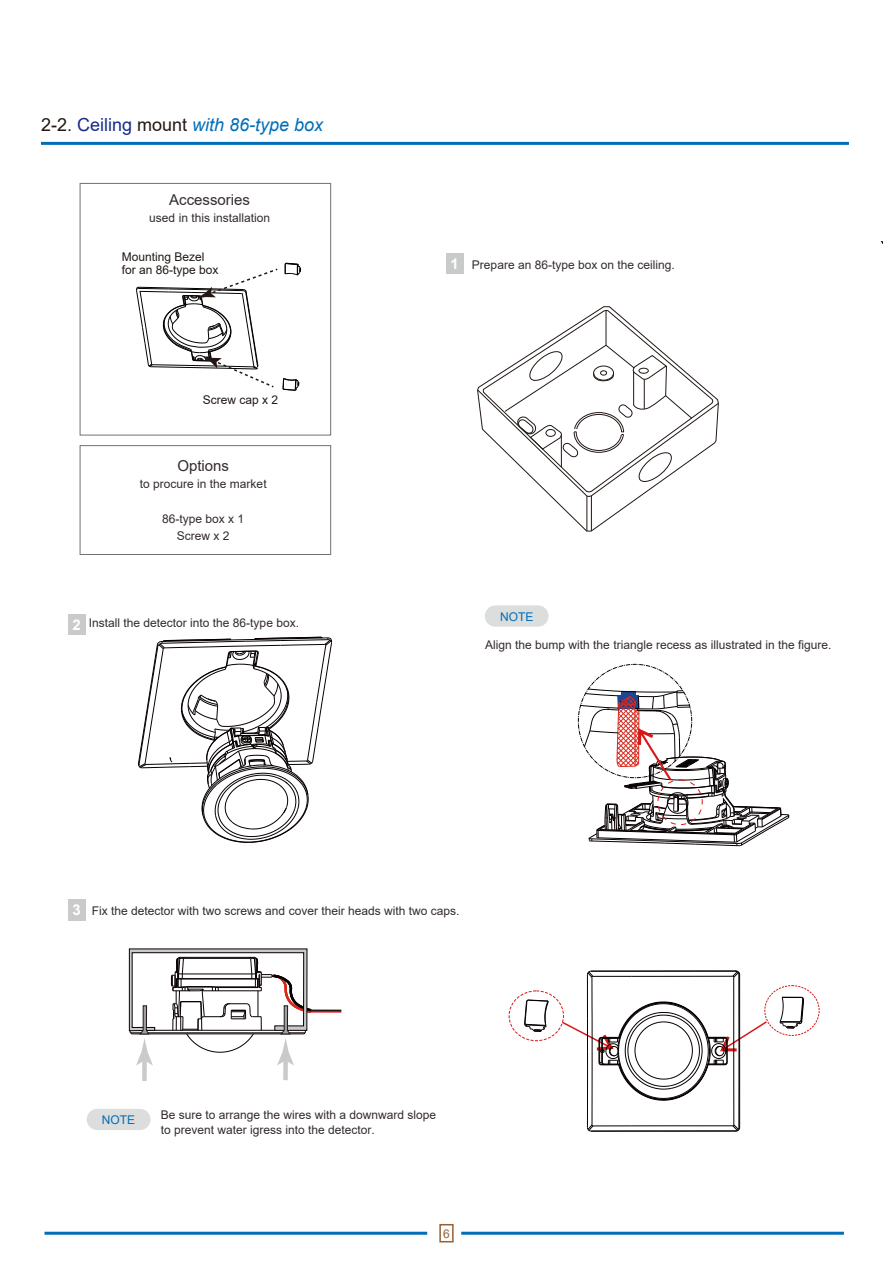
<style>
.page{position:relative;width:893px;height:1263px;background:#fff}
.page>*{position:absolute;margin:0;border:0;box-sizing:border-box;transform-origin:0 0}
.t1{font:italic 18px "Arial";color:#036eb8}
.t2{font:15px "Arial";color:#332c2b}
.t3{font:12px/17.4px "Arial";color:#332c2b;text-align:center}
.t4{font:12px/13.5px "Arial";color:#221815}
.t5{font:12px "Arial";color:#036eb8}
.t6{font:12px "Arial";color:#956134}
.s1{font-style:normal;color:#221815}
.s2{font-style:normal;color:#172a88}
.s3{font-weight:700;font-size:14.7px;color:#fff}
.s4{font-weight:700;font-size:15px;color:#fff}
</style>
<div class="page">
<div style="left:439px;top:1224px;width:15px;height:18px;background:#fff;border:2px solid #956134"></div>
<hr style="left:44px;top:1232px;width:383px;height:3px;background:#036eb8">
<hr style="left:461px;top:1232px;width:383px;height:3px;background:#036eb8">
<hr style="left:41px;top:142px;width:808px;height:3px;background:#036eb8">
<svg style="left:524px;top:999px;width:25px;height:33px"></svg>
<div style="left:509px;top:990px;width:55px;height:51px;border:1px dashed #d71718;border-radius:50%"></div>
<svg style="left:780px;top:997px;width:24px;height:32px"></svg>
<div style="left:764px;top:985px;width:55px;height:51px;border:1px dashed #d71718;border-radius:50%"></div>
<svg style="left:138px;top:637px;width:194px;height:206px"></svg>
<svg style="left:578px;top:664px;width:211px;height:182px"></svg>
<div style="left:68px;top:614px;width:17px;height:21px;background:#c9caca"></div>
<svg style="left:562px;top:971px;width:205px;height:161px"></svg>
<div style="left:80px;top:183px;width:251px;height:252px;border:1px solid #727171"></div>
<svg style="left:136px;top:263px;width:165px;height:128px"></svg>
<div style="left:80px;top:445px;width:251px;height:110px;border:1px solid #727171"></div>
<div style="left:446px;top:254px;width:17px;height:20px;background:#c9caca"></div>
<div style="left:485px;top:605px;width:64px;height:22px;background:#dcdddd;border-radius:11px"></div>
<div style="left:68px;top:899px;width:17px;height:21px;background:#c9caca"></div>
<div style="left:87px;top:1109px;width:64px;height:21px;background:#dcdddd;border-radius:11px"></div>
<hr style="left:310px;top:1011px;width:31px;height:1px;background:#e60012">
<hr style="left:310px;top:1009px;width:31px;height:2px;background:#221815">
<div style="left:142px;top:1056px;width:5px;height:25px;background:#c9caca"></div>
<div style="left:283px;top:1056px;width:5px;height:24px;background:#c9caca"></div>
<svg style="left:551px;top:306px;width:89px;height:226px"></svg>
<hr style="left:587px;top:496px;width:1px;height:35px;background:#221815">
<hr style="left:591px;top:496px;width:1px;height:35px;background:#221815">
<svg style="left:477px;top:310px;width:242px;height:187px"></svg>
<svg style="left:129px;top:948px;width:182px;height:117px"></svg>
<h1 class="t1" style="left:41px;top:113px;width:284px"><span class="s1">2-2.</span> <span class="s2">Ceiling</span> <span class="s1">mount</span> with 86-type box</h1>
<p class="t2" style="left:169px;top:189px;width:82px">Accessories</p>
<p class="t3" style="left:149px;top:209px;width:122px">used in this installation</p>
<p class="t4" style="left:122px;top:250px;width:98px">Mounting Bezel for an 86-type box</p>
<p class="t4" style="left:203px;top:393px;width:77px">Screw cap x 2</p>
<p class="t2" style="left:177px;top:455px;width:53px">Options</p>
<p class="t3" style="left:140px;top:475px;width:128px">to procure in the market</p>
<p class="t3" style="left:162px;top:510px;width:84px">86-type box x 1<br>Screw x 2</p>
<p class="t3" style="left:73px;top:614px;width:228px"><span class="s3">2</span> Install the detector into the 86-type box.</p>
<p class="t3" style="left:451px;top:256px;width:226px"><span class="s3">1</span> Prepare an 86-type box on the ceiling.</p>
<p class="t5" style="left:500px;top:608px;width:35px">NOTE</p>
<p class="t3" style="left:485px;top:636px;width:348px">Align the bump with the triangle recess as illustrated in the figure.</p>
<p class="t3" style="left:73px;top:902px;width:388px"><span class="s4">3</span> Fix the detector with two screws and cover their heads with two caps.</p>
<p class="t5" style="left:102px;top:1111px;width:35px">NOTE</p>
<p class="t3" style="left:161px;top:1108px;width:277px;line-height:14.4px;text-align:left">Be sure to arrange the wires with a downward slope to prevent water igress into the detector.</p>
<p class="t6" style="left:443px;top:1225px;width:8px">6</p>
</div>
